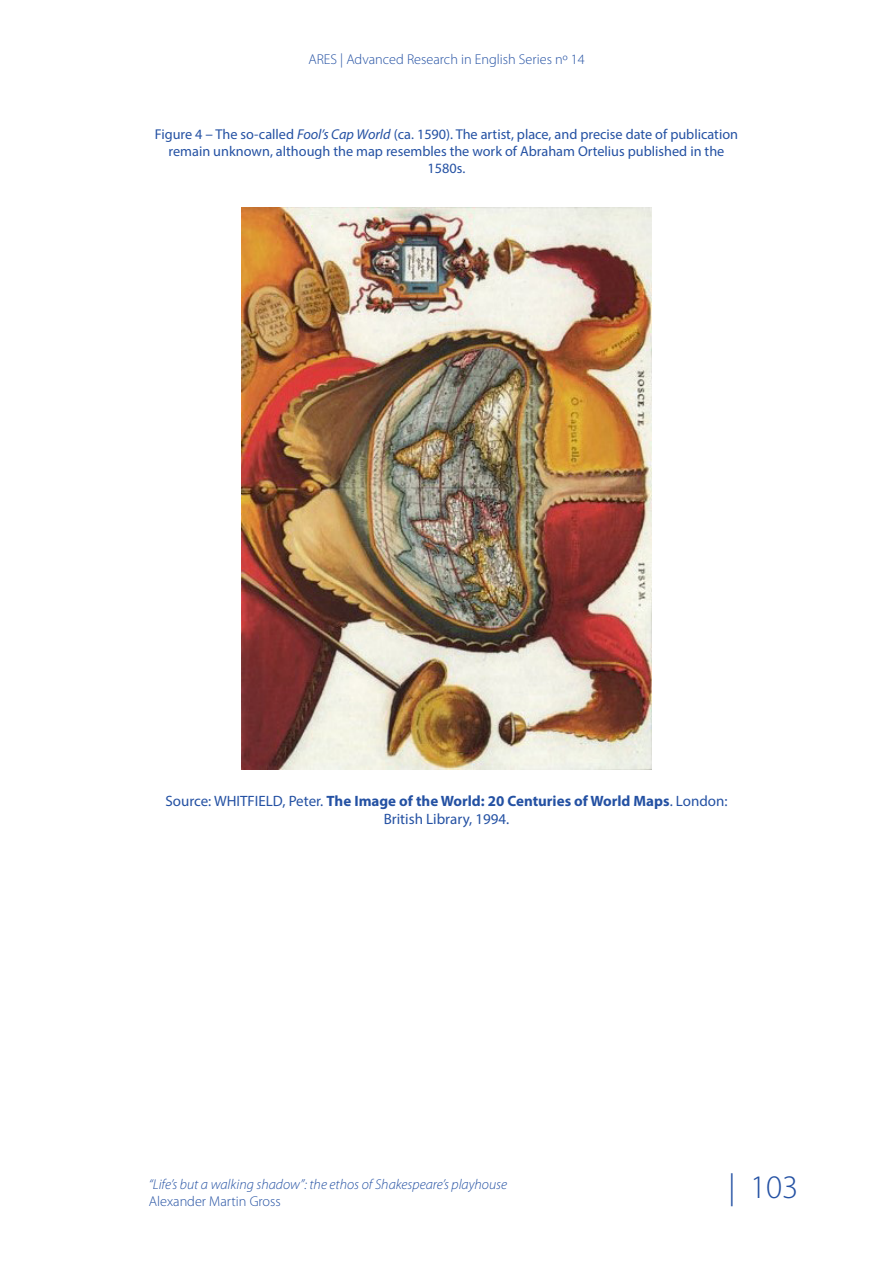
<style>
.page{position:relative;width:893px;height:1263px;background:#fff}
.page>*{position:absolute;margin:0;border:0;box-sizing:border-box;transform-origin:0 0}
.t1{font:300 33px "Myriad Pro";color:#2451a3}
.legenda{font:15px/18px "Myriad Pro";color:#2451a3;text-align:center}
.titulo_figura_quadro{font:14.25px/17.1px "Myriad Pro";color:#2451a3;text-align:center}
.t2{font:300 14.25px "Myriad Pro";color:#2451a3}
.t3{font:italic 300 14.25px "Myriad Pro";color:#2451a3}
.s1{font-size:15px}
.s2{font-style:italic}
.s3{font-weight:700}
</style>
<div class="page">
<img style="left:241px;top:207px;width:411px;height:563px">
<p class="t2" style="left:308px;top:51px;width:278px">ARES | Advanced Research in English Series nº 14</p>
<p class="titulo_figura_quadro" style="left:155px;top:125px;width:585px">Figure 4 <span class="s1">–</span> The so-called <span class="s2">Fool’s Cap World</span> (ca. 1590). The artist, place, and precise date of publication remain unknown, although the map resembles the work of Abraham Ortelius published in the<br>1580s.</p>
<p class="legenda" style="left:165px;top:792px;width:564px">Source: WHITFIELD, Peter. <span class="s3">The Image of the World: 20 Centuries of World Maps</span>. London:<br>British Library, 1994.</p>
<p class="t3" style="left:149px;top:1176px;width:360px">“Life’s but a walking shadow”: the ethos of Shakespeare’s playhouse</p>
<p class="t2" style="left:149px;top:1193px;width:134px">Alexander Martin Gross</p>
<h1 class="t1" style="left:729px;top:1169px;width:71px">| 103</h1>
</div>
